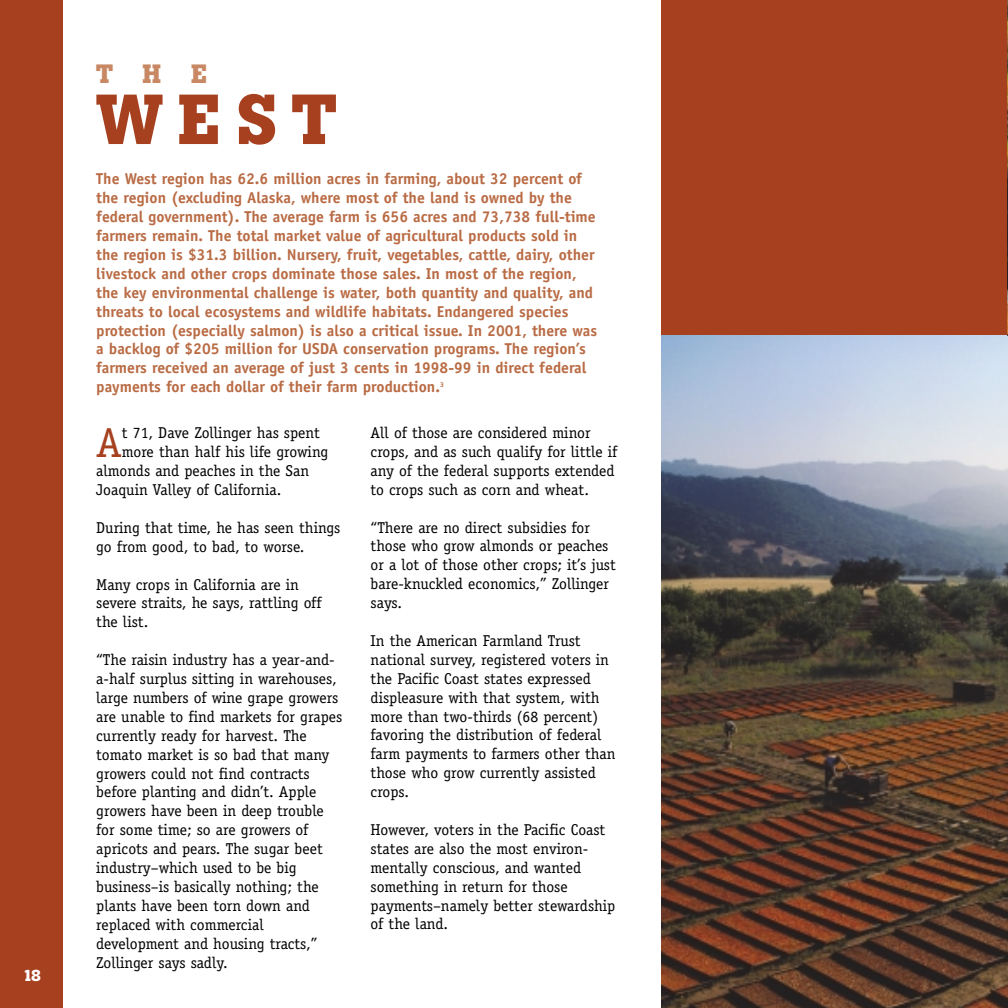
<style>
.page{position:relative;width:1008px;height:1008px;background:#fff}
.page>*{position:absolute;margin:0;border:0;box-sizing:border-box;transform-origin:0 0}
.t1{font:700 70px "Boton";color:#a6401f}
.t2{font:42px "Officina Serif";color:#a6401f}
.t3{font:700 26.25px "Boton";color:#c78863}
.t4{font:15.75px/18.9px "Officina Serif";color:#000}
.t5{font:700 15.75px/18.9px "Officina Sans";color:#b96b44}
.t6{font:700 15.75px "Boton";color:#fff}
.t7{font:700 7px "Officina Sans";color:#b96b44}
</style>
<div class="page">
<div style="left:0;top:0;width:63px;height:1008px;background:#a6401f"></div>
<div style="left:662px;top:0;width:346px;height:335px;background:#a6401f"></div>
<img style="left:662px;top:336px;width:346px;height:672px">
<img style="left:1007px;top:0;width:1px;height:335px">
<p class="t6" style="left:23px;top:969px;width:20px">18</p>
<h3 class="t3" style="left:96px;top:65px;width:112px">THE</h3>
<h1 class="t1" style="left:96px;top:95px;width:242px">WEST</h1>
<p class="t5" style="left:96px;top:171px;width:502px">The West region has 62.6 million acres in farming, about 32 percent of the region (excluding Alaska, where most of the land is owned by the federal government). The average farm is 656 acres and 73,738 full-time farmers remain. The total market value of agricultural products sold in the region is $31.3 billion. Nursery, fruit, vegetables, cattle, dairy, other livestock and other crops dominate those sales. In most of the region, the key environmental challenge is water, both quantity and quality, and threats to local ecosystems and wildlife habitats. Endangered species protection (especially salmon) is also a critical issue. In 2001, there was a backlog of $205 million for USDA conservation programs. The region’s farmers received an average of just 3 cents in 1998-99 in direct federal payments for each dollar of their farm production.</p>
<p class="t7" style="left:440px;top:382px;width:5px">3</p>
<h2 class="t2" style="left:96px;top:427px;width:27px">A</h2>
<p class="t4" style="left:122px;top:425px;width:200px">t 71, Dave Zollinger has spent</p>
<p class="t4" style="left:122px;top:444px;width:208px">more than half his life growing</p>
<p class="t4" style="left:96px;top:463px;width:214px">almonds and peaches in the San</p>
<p class="t4" style="left:96px;top:482px;width:187px">Joaquin Valley of California.</p>
<p class="t4" style="left:96px;top:519px;width:246px">During that time, he has seen things go from good, to bad, to worse.</p>
<p class="t4" style="left:96px;top:576px;width:227px">Many crops in California are in severe straits, he says, rattling off the list.</p>
<p class="t4" style="left:96px;top:652px;width:248px">“The raisin industry has a year-and&shy;a-half surplus sitting in warehouses, large numbers of wine grape growers are unable to find markets for grapes currently ready for harvest. The tomato market is so bad that many growers could not find contracts before planting and didn’t. Apple growers have been in deep trouble for some time; so are growers of apricots and pears. The sugar beet industry–which used to be big business–is basically nothing; the plants have been torn down and replaced with commercial development and housing tracts,”<br>Zollinger says sadly.</p>
<p class="t4" style="left:371px;top:425px;width:248px">All of those are considered minor crops, and as such qualify for little if any of the federal supports extended to crops such as corn and wheat.</p>
<p class="t4" style="left:371px;top:519px;width:247px">“There are no direct subsidies for those who grow almonds or peaches or a lot of those other crops; it’s just bare-knuckled economics,” Zollinger says.</p>
<p class="t4" style="left:371px;top:632px;width:246px">In the American Farmland Trust national survey, registered voters in the Pacific Coast states expressed displeasure with that system, with more than two-thirds (68 percent) favoring the distribution of federal farm payments to farmers other than those who grow currently assisted crops.</p>
<p class="t4" style="left:371px;top:821px;width:246px">However, voters in the Pacific Coast states are also the most environ&shy;mentally conscious, and wanted something in return for those payments–namely better stewardship of the land.</p>
</div>
